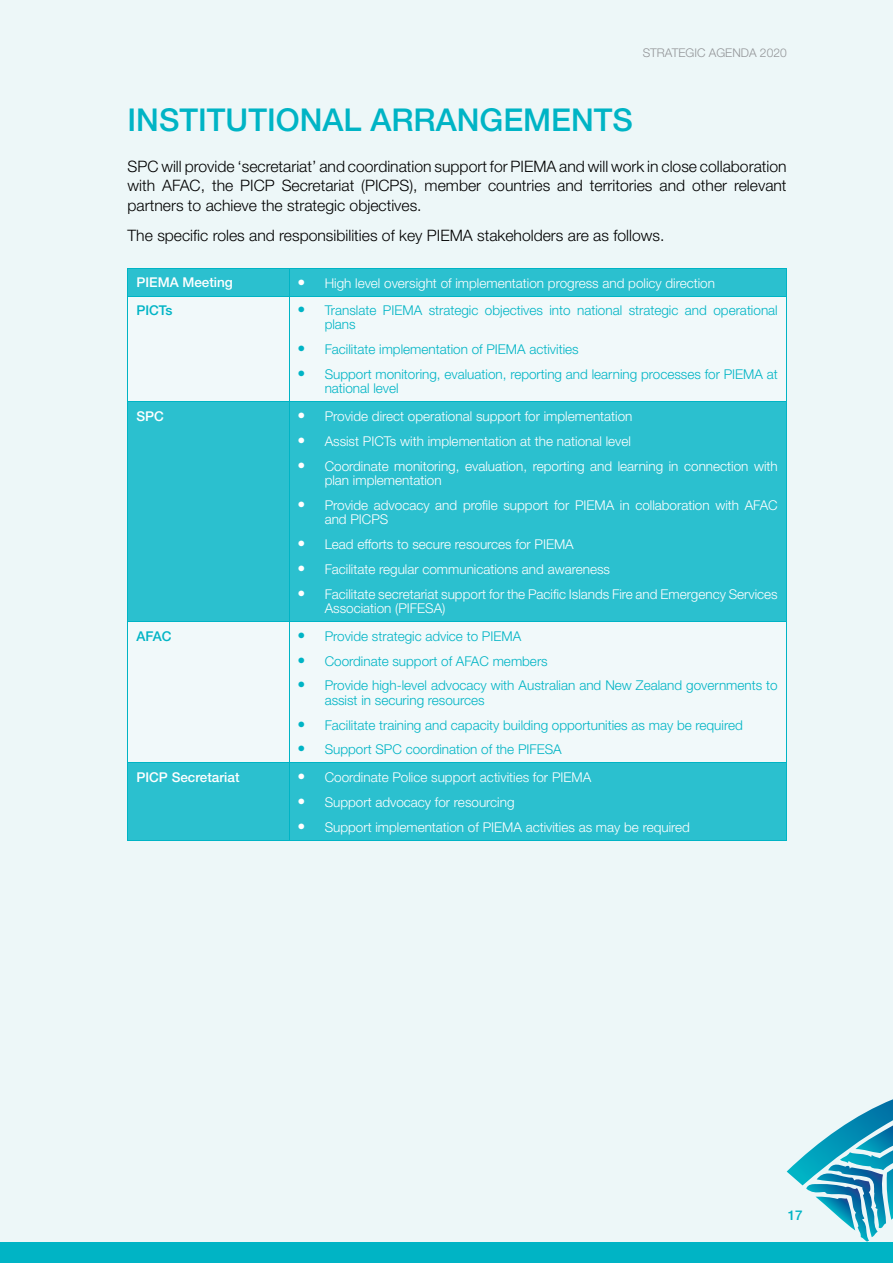
<style>
.page{position:relative;width:893px;height:1263px;background:#edf7f8}
.page>*{position:absolute;margin:0;border:0;box-sizing:border-box;transform-origin:0 0}
.t1{font:500 31.5px "Helvetica Neue";color:#00b4c5}
.t2{font:300 15.75px/19.5px "Helvetica Neue";color:#000;text-align:justify}
.t3{font:300 13.5px/14.2px "Helvetica Neue";color:#fff}
.t4{font:300 13.5px/14.2px "Helvetica Neue";color:#00b4c5}
.t5{font:500 13.5px "Helvetica Neue";color:#fff}
.t6{font:500 13.5px "Helvetica Neue";color:#00b4c5}
.t7{font:300 12px "Helvetica Neue";color:#939598}
.s1{font-size:15.75px}
</style>
<div class="page">
<svg style="left:787px;top:1099px;width:106px;height:143px"></svg>
<div style="left:0;top:1242px;width:893px;height:21px;background:#00b4c5"></div>
<div style="left:129px;top:269px;width:657px;height:571px;background:#2bc0cf"></div>
<svg style="left:129px;top:297px;width:657px;height:466px"></svg>
<hr style="left:128px;top:268px;width:161px;height:1px;background:#00b4c5">
<svg style="left:128px;top:269px;width:1px;height:27px"></svg>
<hr style="left:289px;top:268px;width:498px;height:1px;background:#00b4c5">
<svg style="left:289px;top:269px;width:1px;height:27px"></svg>
<svg style="left:786px;top:269px;width:1px;height:27px"></svg>
<hr style="left:128px;top:296px;width:161px;height:1px;background:#00b4c5">
<hr style="left:128px;top:296px;width:1px;height:105px;background:#00b4c5">
<hr style="left:289px;top:296px;width:498px;height:1px;background:#00b4c5">
<hr style="left:289px;top:296px;width:1px;height:105px;background:#00b4c5">
<hr style="left:786px;top:296px;width:1px;height:105px;background:#00b4c5">
<hr style="left:128px;top:622px;width:1px;height:141px;background:#00b4c5">
<hr style="left:289px;top:622px;width:1px;height:141px;background:#00b4c5">
<hr style="left:786px;top:622px;width:1px;height:141px;background:#00b4c5">
<hr style="left:128px;top:401px;width:161px;height:1px;background:#00b4c5">
<hr style="left:128px;top:402px;width:1px;height:219px;background:#00b4c5">
<hr style="left:128px;top:621px;width:161px;height:1px;background:#00b4c5">
<hr style="left:289px;top:401px;width:498px;height:1px;background:#00b4c5">
<hr style="left:289px;top:402px;width:1px;height:219px;background:#00b4c5">
<hr style="left:786px;top:402px;width:1px;height:219px;background:#00b4c5">
<hr style="left:289px;top:621px;width:498px;height:1px;background:#00b4c5">
<hr style="left:128px;top:763px;width:161px;height:1px;background:#00b4c5">
<hr style="left:128px;top:763px;width:1px;height:77px;background:#00b4c5">
<hr style="left:128px;top:840px;width:161px;height:1px;background:#00b4c5">
<hr style="left:289px;top:763px;width:498px;height:1px;background:#00b4c5">
<hr style="left:289px;top:763px;width:1px;height:77px;background:#00b4c5">
<hr style="left:786px;top:763px;width:1px;height:77px;background:#00b4c5">
<hr style="left:289px;top:840px;width:498px;height:1px;background:#00b4c5">
<p class="t7" style="left:643px;top:45px;width:145px">STRATEGIC AGENDA 2020</p>
<h1 class="t1" style="left:128px;top:101px;width:507px">INSTITUTIONAL ARRANGEMENTS</h1>
<p class="t2" style="left:128px;top:156px;width:661px">SPC will provide ‘secretariat’ and coordination support for PIEMA and will work in close collaboration with AFAC, the PICP Secretariat (PICPS), member countries and territories and other relevant partners to achieve the strategic objectives.</p>
<p class="t2" style="left:128px;top:225px;width:538px">The specific roles and responsibilities of key PIEMA stakeholders are as follows.</p>
<p class="t5" style="left:136px;top:275px;width:98px">PIEMA Meeting</p>
<p class="t3" style="left:298px;top:275px;width:419px"><span class="s1">•</span> High level oversight of implementation progress and policy direction</p>
<p class="t6" style="left:136px;top:302px;width:38px">PICTs</p>
<p class="t4" style="left:325px;top:303px;width:455px;text-indent:-27px"><span class="s1">•</span> Translate PIEMA strategic objectives into national strategic and operational plans</p>
<p class="t4" style="left:298px;top:342px;width:283px"><span class="s1">•</span> Facilitate implementation of PIEMA activities</p>
<p class="t4" style="left:325px;top:367px;width:455px;text-indent:-27px"><span class="s1">•</span> Support monitoring, evaluation, reporting and learning processes for PIEMA at national level</p>
<p class="t5" style="left:136px;top:408px;width:29px">SPC</p>
<p class="t3" style="left:298px;top:409px;width:336px"><span class="s1">•</span> Provide direct operational support for implementation</p>
<p class="t3" style="left:298px;top:434px;width:335px"><span class="s1">•</span> Assist PICTs with implementation at the national level</p>
<p class="t3" style="left:325px;top:459px;width:455px;text-indent:-27px"><span class="s1">•</span> Coordinate monitoring, evaluation, reporting and learning in connection with plan implementation</p>
<p class="t3" style="left:325px;top:498px;width:455px;text-indent:-27px"><span class="s1">•</span> Provide advocacy and profile support for PIEMA in collaboration with AFAC and PICPS</p>
<p class="t3" style="left:298px;top:537px;width:278px"><span class="s1">•</span> Lead efforts to secure resources for PIEMA</p>
<p class="t3" style="left:298px;top:562px;width:314px"><span class="s1">•</span> Facilitate regular communications and awareness</p>
<p class="t3" style="left:325px;top:587px;width:455px;text-indent:-27px"><span class="s1">•</span> Facilitate secretariat support for the Pacific Islands Fire and Emergency Services<br>Association (PIFESA)</p>
<p class="t6" style="left:136px;top:628px;width:37px">AFAC</p>
<p class="t4" style="left:298px;top:628px;width:225px"><span class="s1">•</span> Provide strategic advice to PIEMA</p>
<p class="t4" style="left:298px;top:653px;width:252px"><span class="s1">•</span> Coordinate support of AFAC members</p>
<p class="t4" style="left:325px;top:678px;width:455px;text-indent:-27px"><span class="s1">•</span> Provide high-level advocacy with Australian and New Zealand governments to assist in securing resources</p>
<p class="t4" style="left:298px;top:717px;width:447px"><span class="s1">•</span> Facilitate training and capacity building opportunities as may be required</p>
<p class="t4" style="left:298px;top:742px;width:266px"><span class="s1">•</span> Support SPC coordination of the PIFESA</p>
<p class="t5" style="left:136px;top:769px;width:105px">PICP Secretariat</p>
<p class="t3" style="left:298px;top:770px;width:295px"><span class="s1">•</span> Coordinate Police support activities for PIEMA</p>
<p class="t3" style="left:298px;top:795px;width:218px"><span class="s1">•</span> Support advocacy for resourcing</p>
<p class="t3" style="left:298px;top:820px;width:394px"><span class="s1">•</span> Support implementation of PIEMA activities as may be required</p>
<p class="t6" style="left:788px;top:1207px;width:17px">17</p>
</div>
